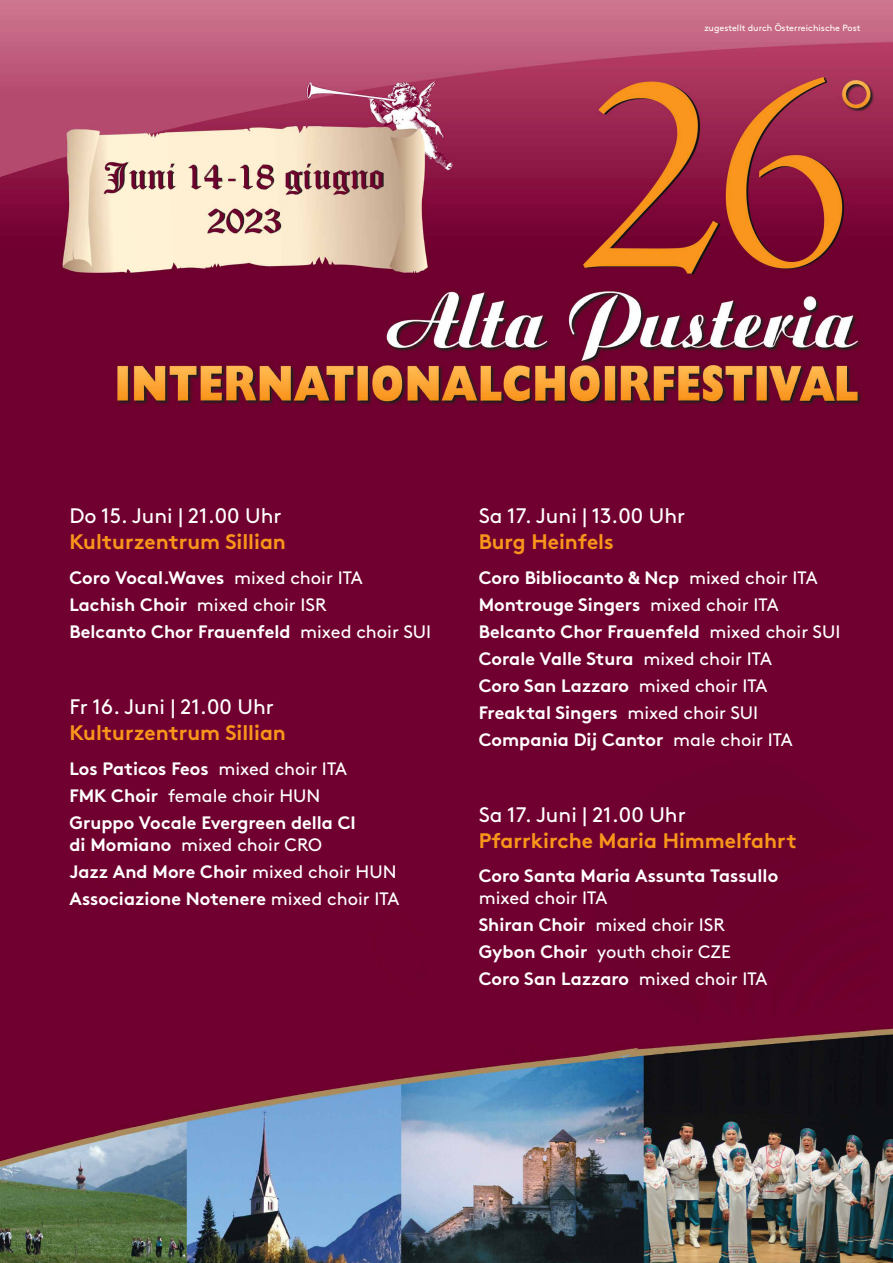
<style>
.page{position:relative;width:893px;height:1263px;background:#fff}
.page>*{position:absolute;margin:0;border:0;box-sizing:border-box;transform-origin:0 0}
.t1{font:700 21px "Brown";color:#f8961b}
.t2{font:21px "Brown";color:#fff}
.t3{font:700 18px/27px "Brown";color:#fff}
.t4{font:18px/27px "Brown";color:#fff}
.t5{font:9px "Brown";color:#fff}
.s1{font-weight:400}
.s2{font-weight:700}
</style>
<div class="page">
<img style="left:0;top:0;width:893px;height:1263px">
<p class="t5" style="left:704px;top:21px;width:158px">zugestellt durch Österreichische Post</p>
<p class="t2" style="left:69px;top:499px;width:214px">Do 15. Juni | 21.00 Uhr</p>
<p class="t2" style="left:479px;top:499px;width:208px">Sa 17. Juni | 13.00 Uhr</p>
<p class="t1" style="left:69px;top:525px;width:218px">Kulturzentrum Sillian</p>
<p class="t1" style="left:479px;top:525px;width:137px">Burg Heinfels</p>
<p class="t3" style="left:69px;top:562px;width:363px">Coro Vocal.Waves <span class="s1">mixed choir ITA<br></span>Lachish Choir <span class="s1">mixed choir ISR<br></span>Belcanto Chor Frauenfeld <span class="s1">mixed choir SUI</span></p>
<p class="t3" style="left:479px;top:562px;width:363px">Coro Bibliocanto &amp; Ncp <span class="s1">mixed choir ITA </span>Montrouge Singers <span class="s1">mixed choir ITA </span>Belcanto Chor Frauenfeld <span class="s1">mixed choir SUI </span>Corale Valle Stura <span class="s1">mixed choir ITA<br></span>Coro San Lazzaro <span class="s1">mixed choir ITA </span>Freaktal Singers <span class="s1">mixed choir SUI </span>Compania Dij Cantor <span class="s1">male choir ITA</span></p>
<p class="t2" style="left:69px;top:690px;width:206px">Fr 16. Juni | 21.00 Uhr</p>
<p class="t1" style="left:69px;top:716px;width:218px">Kulturzentrum Sillian</p>
<p class="t3" style="left:69px;top:754px;width:288px">Los Paticos Feos <span class="s1">mixed choir ITA<br></span>FMK Choir <span class="s1">female choir HUN<br></span>Gruppo Vocale Evergreen della CI</p>
<p class="t3" style="left:69px;top:829px;width:332px">di Momiano <span class="s1">mixed choir CRO<br></span>Jazz And More Choir <span class="s1">mixed choir HUN<br></span>Associazione Notenere <span class="s1">mixed choir ITA</span></p>
<p class="t2" style="left:479px;top:798px;width:209px">Sa 17. Juni | 21.00 Uhr</p>
<p class="t1" style="left:479px;top:824px;width:320px">Pfarrkirche Maria Himmelfahrt</p>
<p class="t3" style="left:479px;top:861px;width:301px">Coro Santa Maria Assunta Tassullo</p>
<p class="t4" style="left:479px;top:883px;width:290px">mixed choir ITA<br><span class="s2">Shiran Choir</span> mixed choir ISR<br><span class="s2">Gybon Choir</span> youth choir CZE<br><span class="s2">Coro San Lazzaro</span> mixed choir ITA</p>
</div>
